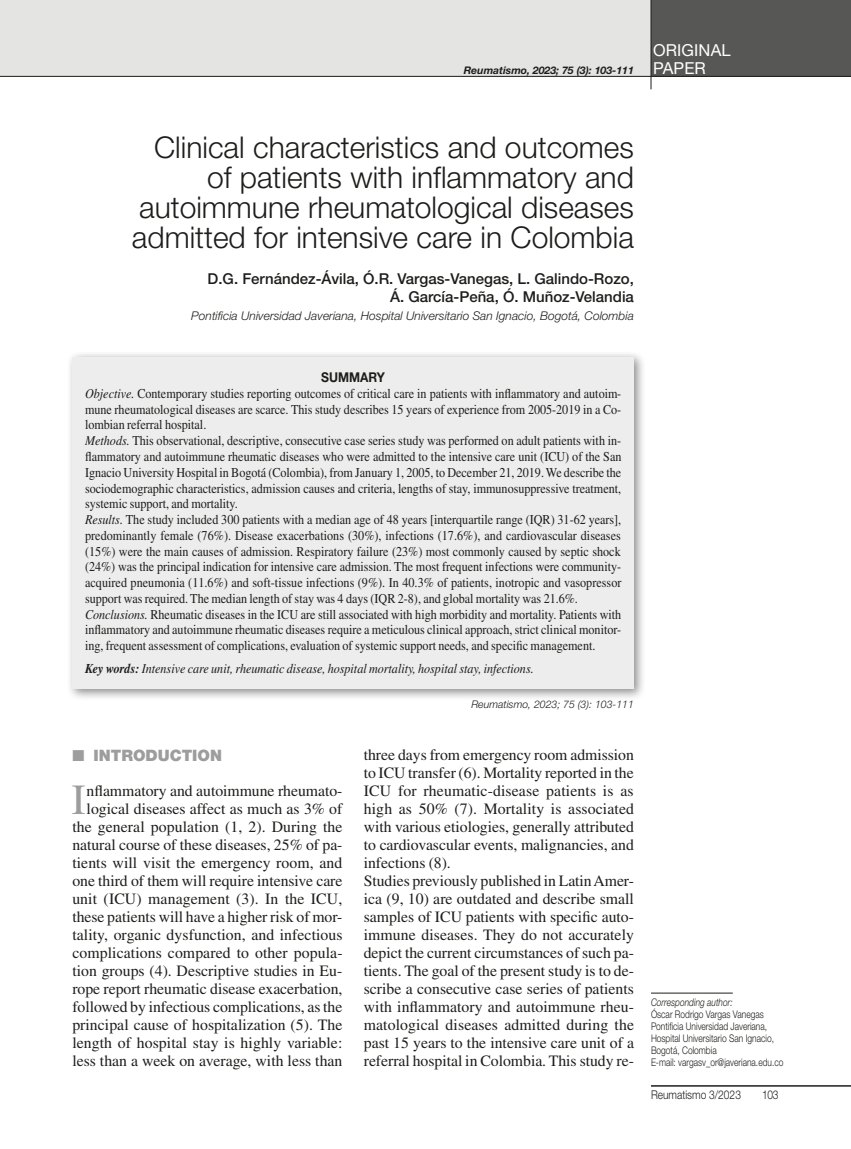
<style>
.page{position:relative;width:851px;height:1149px;background:#fff}
.page>*{position:absolute;margin:0;border:0;box-sizing:border-box;transform-origin:0 0}
.t1{font:42.9px "Times LT Std";color:#9d9d9d}
.t2{font:300 30px/30px "Helvetica Neue LT Std";color:#1d1d1b;text-align:right}
.t3{font:16.5px/18px "Helvetica Neue LT Std";letter-spacing:.005em;color:#fff}
.t4{font:15.75px/18px "Times LT Std";color:#1d1d1b;text-align:right}
.t5{font:900 15.75px "Helvetica Neue LT Std";color:#9d9d9d}
.t6{font:500 15px/18px "Helvetica Neue LT Std";color:#1d1d1b;text-align:right}
.t7{font:13.5px/15.8px "Times LT Std";color:#1d1d1b;scale:.9 1}
.t8{font:italic 13.5px "Times LT Std";color:#1d1d1b;scale:.9 1}
.t9{font:700 13.5px "Helvetica Neue LT Std";color:#1d1d1b;scale:.9 1}
.t10{font:italic 300 12px "Helvetica Neue LT Std";color:#1d1d1b}
.t11{font:300 12px "Helvetica Neue LT Std";color:#1d1d1b;scale:.85 1}
.t12{font:300 10.5px/12px "Helvetica Neue LT Std";color:#1d1d1b;scale:.8 1}
.t13{font:italic 700 10.5px "Helvetica Neue LT Std";color:#1d1d1b}
.t14{font:italic 300 10.5px "Helvetica Neue LT Std";color:#1d1d1b}
.t15{font:italic 300 10.5px "Helvetica Neue LT Std";color:#1d1d1b;scale:.8 1}
.s1{font-style:italic}
.s2{font-weight:700}
</style>
<div class="page">
<div style="left:0;top:0;width:850px;height:77px;background:#e4e4e3"></div>
<div style="left:651px;top:0;width:199px;height:77px;background:#575756"></div>
<hr style="left:0;top:76px;width:850px;height:1px;background:#1d1d1b">
<hr style="left:650px;top:0;width:1px;height:89px;background:#1d1d1b">
<hr style="left:651px;top:1084px;width:199px;height:2px;background:#1d1d1b">
<hr style="left:651px;top:992px;width:81px;height:1px;background:#1d1d1b">
<div style="left:66px;top:351px;width:580px;height:350px;background:#1d1d1b;opacity:.5"></div>
<div style="left:72px;top:357px;width:562px;height:331px;background:#ededed"></div>
<p class="t13" style="left:463px;top:64px;width:172px">Reumatismo, 2023; 75 (3): 103-111</p>
<p class="t3" style="left:653px;top:41px;width:79px">ORIGINAL<br>PAPER</p>
<h2 class="t2" style="left:132px;top:131px;width:503px">Clinical characteristics and outcomes of patients with inflammatory and autoimmune rheumatological diseases admitted for intensive care in Colombia</h2>
<p class="t6" style="left:208px;top:269px;width:428px">D.G. Fernández-Ávila, Ó.R. Vargas-Vanegas, L. Galindo-Rozo,<br>Á. García-Peña, Ó. Muñoz-Velandia</p>
<p class="t10" style="left:191px;top:308px;width:444px">Pontificia Universidad Javeriana, Hospital Universitario San Ignacio, Bogotá, Colombia</p>
<p class="t9" style="left:321px;top:369px;width:72px">SUMMARY</p>
<p class="t7" style="left:85px;top:385px;width:597px"><span class="s1">Objective.</span> Contemporary studies reporting outcomes of critical care in patients with inflammatory and autoim&shy;mune rheumatological diseases are scarce. This study describes 15 years of experience from 2005-2019 in a Co&shy;lombian referral hospital.<br><span class="s1">Methods.</span> This observational, descriptive, consecutive case series study was performed on adult patients with in&shy;flammatory and autoimmune rheumatic diseases who were admitted to the intensive care unit (ICU) of the San Ignacio University Hospital in Bogotá (Colombia), from January 1, 2005, to December 21, 2019. We describe the sociodemographic characteristics, admission causes and criteria, lengths of stay, immunosuppressive treatment, systemic support, and mortality.<br><span class="s1">Results.</span> The study included 300 patients with a median age of 48 years [interquartile range (IQR) 31-62 years], predominantly female (76%). Disease exacerbations (30%), infections (17.6%), and cardiovascular diseases (15%) were the main causes of admission. Respiratory failure (23%) most commonly caused by septic shock (24%) was the principal indication for intensive care admission. The most frequent infections were community&shy;acquired pneumonia (11.6%) and soft-tissue infections (9%). In 40.3% of patients, inotropic and vasopressor support was required. The median length of stay was 4 days (IQR 2-8), and global mortality was 21.6%.<br><span class="s1">Conclusions.</span> Rheumatic diseases in the ICU are still associated with high morbidity and mortality. Patients with inflammatory and autoimmune rheumatic diseases require a meticulous clinical approach, strict clinical monitor&shy;ing, frequent assessment of complications, evaluation of systemic support needs, and specific management.</p>
<p class="t8" style="left:85px;top:661px;width:500px"><span class="s2">Key words:</span> Intensive care unit, rheumatic disease, hospital mortality, hospital stay, infections.</p>
<p class="t14" style="left:471px;top:698px;width:164px">Reumatismo, 2023; 75 (3): 103-111</p>
<p class="t5" style="left:72px;top:745px;width:151px">■ INTRODUCTION</p>
<h1 class="t1" style="left:72px;top:775px;width:16px">I</h1>
<p class="t4" style="left:72px;top:781px;width:272px">nflammatory and autoimmune rheumato&shy;logical diseases affect as much as 3% of the general population (1, 2). During the natural course of these diseases, 25% of pa&shy;tients will visit the emergency room, and one third of them will require intensive care unit (ICU) management (3). In the ICU, these patients will have a higher risk of mor&shy;tality, organic dysfunction, and infectious complications compared to other popula&shy;tion groups (4). Descriptive studies in Eu&shy;rope report rheumatic disease exacerbation, followed by infectious complications, as the principal cause of hospitalization (5). The length of hospital stay is highly variable: less than a week on average, with less than</p>
<p class="t4" style="left:364px;top:745px;width:272px;text-align:left">three days from emergency room admission to ICU transfer (6). Mortality reported in the ICU for rheumatic-disease patients is as high as 50% (7). Mortality is associated with various etiologies, generally attributed to cardiovascular events, malignancies, and infections (8).<br>Studies previously published in Latin Amer&shy;ica (9, 10) are outdated and describe small samples of ICU patients with specific auto&shy;immune diseases. They do not accurately depict the current circumstances of such pa&shy;tients. The goal of the present study is to de&shy;scribe a consecutive case series of patients with inflammatory and autoimmune rheu&shy;matological diseases admitted during the past 15 years to the intensive care unit of a referral hospital in Colombia. This study re-</p>
<p class="t15" style="left:651px;top:995px;width:104px">Corresponding author:</p>
<p class="t12" style="left:651px;top:1007px;width:167px">Óscar Rodrigo Vargas Vanegas<br>Pontificia Universidad Javeriana,<br>Hospital Universitario San Ignacio,<br>Bogotá, Colombia<br>E-mail: vargasv_or@javeriana.edu.co</p>
<p class="t11" style="left:651px;top:1086px;width:107px">Reumatismo 3/2023</p>
<p class="t11" style="left:762px;top:1086px;width:21px">103</p>
</div>
